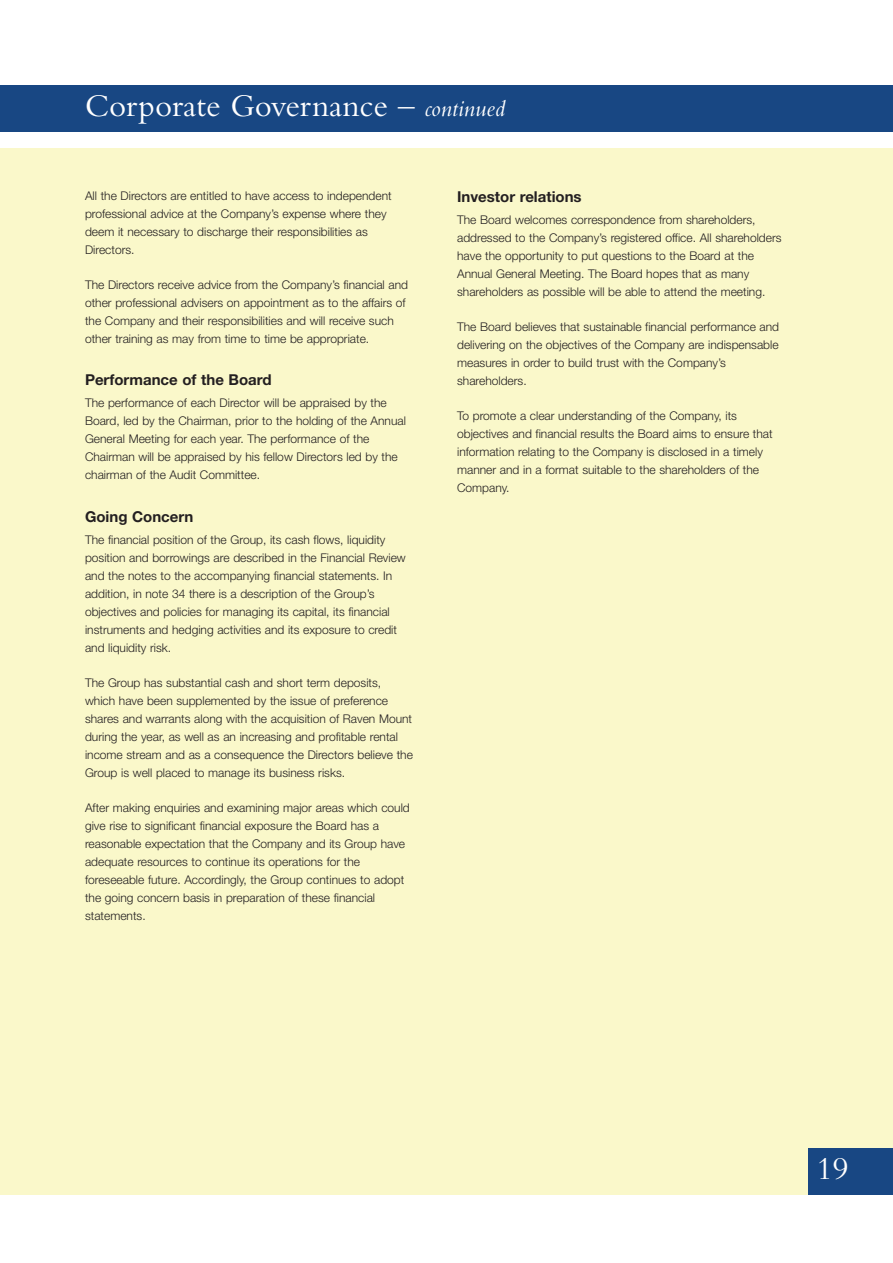
<style>
.page{position:relative;width:893px;height:1263px;background:#fff}
.page>*{position:absolute;margin:0;border:0;box-sizing:border-box;transform-origin:0 0}
.t1{font:33px "Bembo";color:#fff}
.t2{font:700 15px "Helvetica Neue";color:#231f20}
.t3{font:300 12px/18px "Helvetica Neue";color:#231f20}
.s1{font-style:italic;font-size:24px}
</style>
<div class="page">
<div style="left:0;top:149px;width:893px;height:1046px;background:#faf8ca"></div>
<div style="left:0;top:85px;width:893px;height:47px;background:#184783"></div>
<div style="left:808px;top:1148px;width:85px;height:47px;background:#184783"></div>
<h1 class="t1" style="left:85px;top:94px;width:422px">Corporate Governance – <span class="s1">continued</span></h1>
<p class="t3" style="left:85px;top:188px;width:308px">All the Directors are entitled to have access to independent professional advice at the Company’s expense where they deem it necessary to discharge their responsibilities as Directors.</p>
<p class="t3" style="left:85px;top:277px;width:325px">The Directors receive advice from the Company’s financial and other professional advisers on appointment as to the affairs of the Company and their responsibilities and will receive such other training as may from time to time be appropriate.</p>
<p class="t2" style="left:85px;top:374px;width:188px">Performance of the Board</p>
<p class="t3" style="left:85px;top:395px;width:322px">The performance of each Director will be appraised by the Board, led by the Chairman, prior to the holding of the Annual General Meeting for each year. The performance of the Chairman will be appraised by his fellow Directors led by the chairman of the Audit Committee.</p>
<p class="t2" style="left:85px;top:511px;width:110px">Going Concern</p>
<p class="t3" style="left:85px;top:532px;width:322px">The financial position of the Group, its cash flows, liquidity position and borrowings are described in the Financial Review and the notes to the accompanying financial statements. In addition, in note 34 there is a description of the Group’s objectives and policies for managing its capital, its financial instruments and hedging activities and its exposure to credit and liquidity risk.</p>
<p class="t3" style="left:85px;top:675px;width:329px">The Group has substantial cash and short term deposits, which have been supplemented by the issue of preference shares and warrants along with the acquisition of Raven Mount during the year, as well as an increasing and profitable rental income stream and as a consequence the Directors believe the Group is well placed to manage its business risks.</p>
<p class="t3" style="left:85px;top:800px;width:326px">After making enquiries and examining major areas which could give rise to significant financial exposure the Board has a reasonable expectation that the Company and its Group have adequate resources to continue its operations for the foreseeable future. Accordingly, the Group continues to adopt the going concern basis in preparation of these financial statements.</p>
<p class="t2" style="left:457px;top:191px;width:126px">Investor relations</p>
<p class="t3" style="left:457px;top:212px;width:326px">The Board welcomes correspondence from shareholders, addressed to the Company’s registered office. All shareholders have the opportunity to put questions to the Board at the Annual General Meeting. The Board hopes that as many shareholders as possible will be able to attend the meeting.</p>
<p class="t3" style="left:457px;top:319px;width:324px">The Board believes that sustainable financial performance and delivering on the objectives of the Company are indispensable measures in order to build trust with the Company’s shareholders.</p>
<p class="t3" style="left:457px;top:408px;width:317px">To promote a clear understanding of the Company, its objectives and financial results the Board aims to ensure that information relating to the Company is disclosed in a timely manner and in a format suitable to the shareholders of the Company.</p>
<h1 class="t1" style="left:816px;top:1157px;width:34px">19</h1>
</div>
